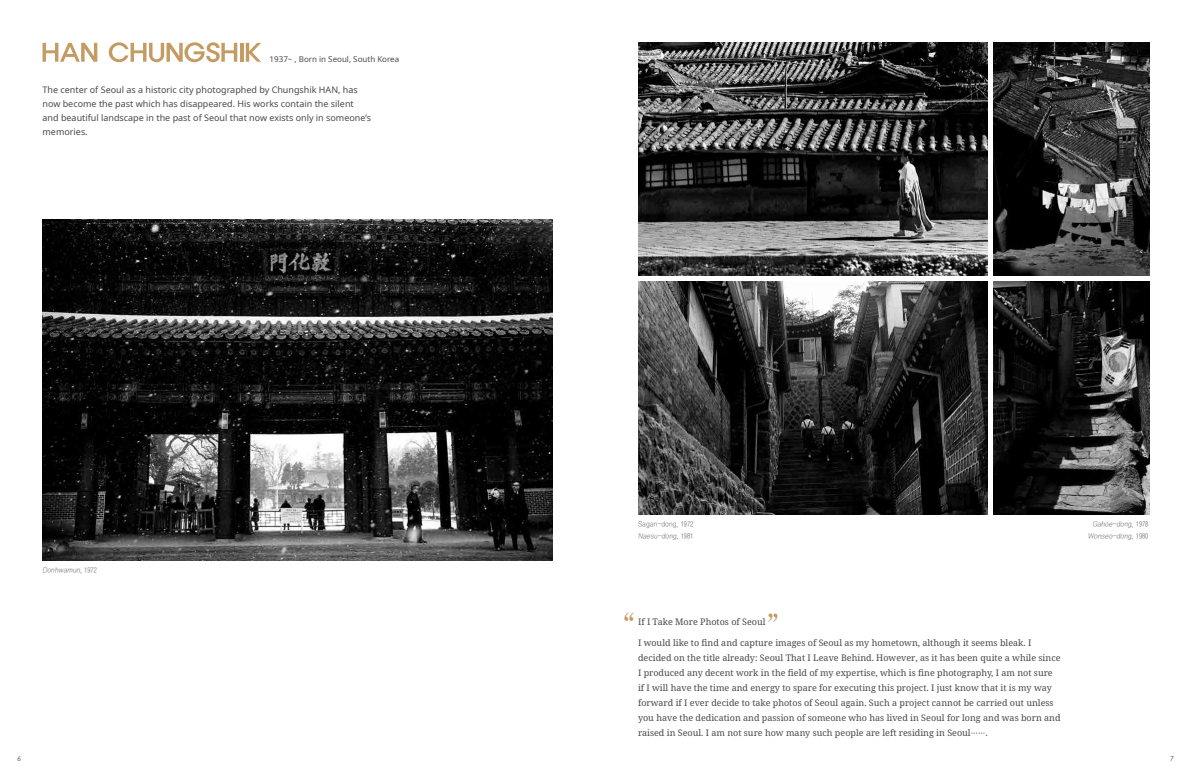
<style>
.page{position:relative;width:1191px;height:780px;background:#fff}
.page>*{position:absolute;margin:0;border:0;box-sizing:border-box;transform-origin:0 0}
.t1{font:500 36px "Adobe Myungjo Std";color:#c49b63}
.t2{font:9px/15px "Noto Serif";color:#4c4948}
.t3{font:9px/14px "Noto Sans";color:#4c4948}
.t4{font:8px "Noto Sans";color:#4c4948}
.t5{font:italic 7px "YDVYGO520";color:#727171}
.t6{font:7px "YDVYGO520";color:#727171}
.t7{font:7px "Century Gothic";color:#4c4948}
.s1{font-style:normal}
.s2{font-family:"Sabon MT Pro"}
</style>
<div class="page">
<svg style="left:43px;top:43px;width:54px;height:19px"></svg>
<svg style="left:109px;top:42px;width:128px;height:20px"></svg>
<hr style="left:240px;top:43px;width:3px;height:19px;background:#c49b63">
<svg style="left:246px;top:43px;width:15px;height:19px"></svg>
<img style="left:43px;top:220px;width:510px;height:340px">
<img style="left:993px;top:42px;width:156px;height:234px">
<img style="left:638px;top:42px;width:349px;height:234px">
<img style="left:638px;top:282px;width:349px;height:233px">
<img style="left:993px;top:281px;width:156px;height:234px">
<p class="t4" style="left:270px;top:54px;width:131px">1937~ , Born in Seoul, South Korea</p>
<p class="t3" style="left:43px;top:83px;width:330px">The center of Seoul as a historic city photographed by Chungshik HAN, has now become the past which has disappeared. His works contain the silent and beautiful landscape in the past of Seoul that now exists only in someone’s memories.</p>
<p class="t5" style="left:43px;top:566px;width:56px">Donhwamun<span class="s1">, 1 9 72</span></p>
<p class="t6" style="left:638px;top:520px;width:57px">Sagan-dong, 1972</p>
<p class="t5" style="left:1092px;top:520px;width:58px">Gahoe-dong<span class="s1">, 1 9 7 8</span></p>
<p class="t5" style="left:638px;top:531px;width:57px">Naesu-dong<span class="s1">, 1 9 8 1</span></p>
<p class="t5" style="left:1087px;top:531px;width:62px">Wonseo-dong<span class="s1">, 1 9 8 0</span></p>
<h1 class="t1" style="left:600px;top:610px;width:37px">“</h1>
<h1 class="t1" style="left:765px;top:611px;width:37px">”</h1>
<p class="t2" style="left:638px;top:614px;width:129px">If I Take More Photos of Seoul</p>
<p class="t2" style="left:638px;top:635px;width:424px">I would like to find and capture images of Seoul as my hometown, although it seems bleak. I decided on the title already: Seoul That I Leave Behind. However, as it has been quite a while since I produced any decent work in the field of my expertise, which is fine photography, I am not sure if I will have the time and energy to spare for executing this project. I just know that it is my way forward if I ever decide to take photos of Seoul again. Such a project cannot be carried out unless you have the dedication and passion of someone who has lived in Seoul for long and was born and raised in Seoul. I am not sure how many such people are left residing in Seoul<span class="s2">∙∙∙∙∙∙</span>.</p>
<p class="t7" style="left:17px;top:753px;width:5px">6</p>
<p class="t7" style="left:1170px;top:753px;width:5px">7</p>
</div>
